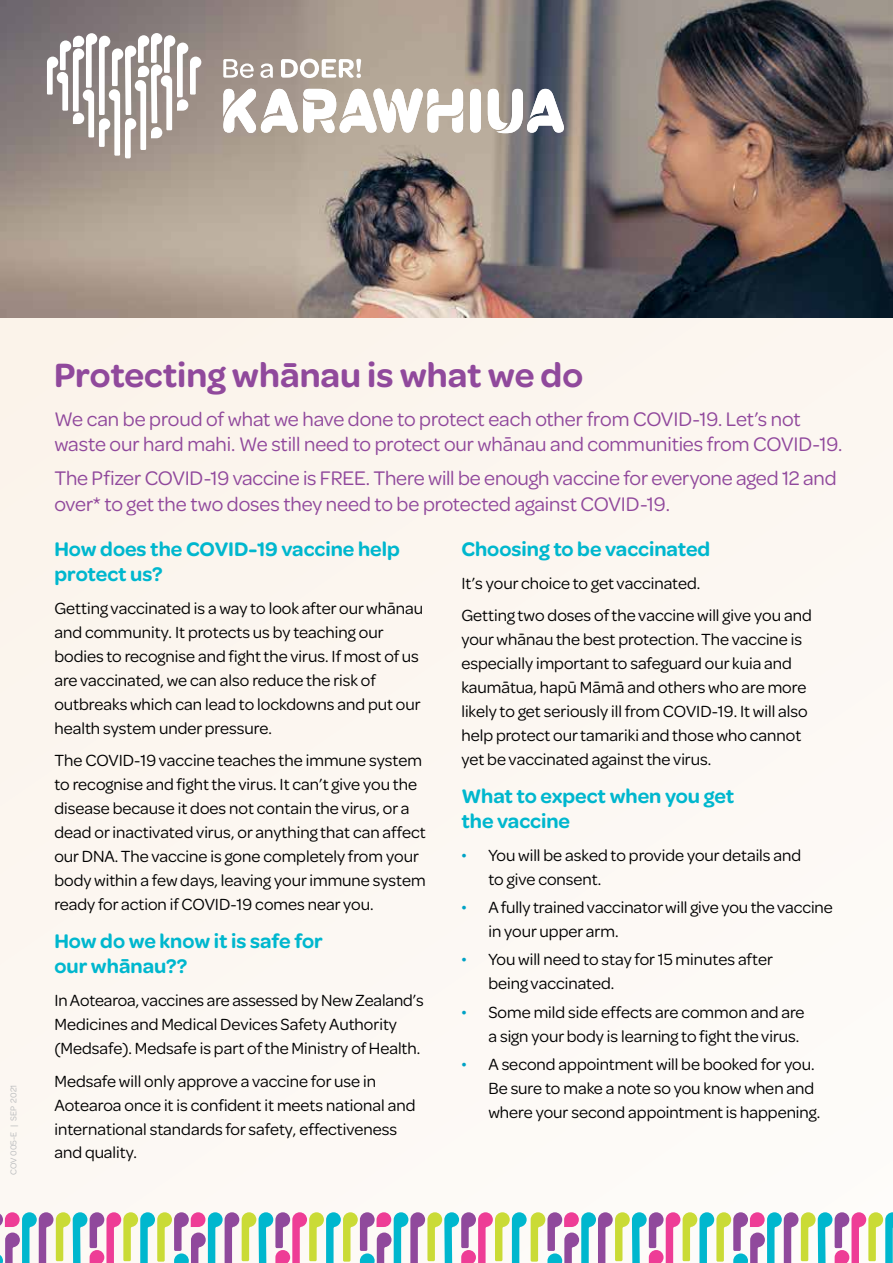
<style>
.page{position:relative;width:893px;height:1263px;background:#fcf7f2}
.page>*{position:absolute;margin:0;border:0;box-sizing:border-box;transform-origin:0 0}
.t1{font:600 36px "Omnes";color:#90499c}
.t2{font:21px/25.5px "Omnes";letter-spacing:-.01em;color:#90489c}
.t3{font:600 21px/25.2px "Omnes";color:#00b7ce}
.t4{font:17.25px/24px "Omnes";color:#000}
.t5{font:9px "Omnes";color:#b8babc}
.s1{font-family:"Arial";font-size:15px;color:#00a2c5}
</style>
<div class="page">
<img style="left:0;top:0;width:893px;height:317px">
<svg style="left:223px;top:89px;width:341px;height:44px"></svg>
<svg style="left:223px;top:59px;width:31px;height:19px"></svg>
<svg style="left:260px;top:63px;width:13px;height:15px"></svg>
<svg style="left:281px;top:59px;width:80px;height:19px"></svg>
<svg style="left:47px;top:33px;width:154px;height:125px"></svg>
<svg style="left:0;top:1212px;width:893px;height:51px"></svg>
<p class="t5" style="left:7px;top:1175px;width:92px;rotate:-90deg">COV 005-E | SEP 2021</p>
<h1 class="t1" style="left:54px;top:349px;width:531px">Protecting whānau is what we do</h1>
<p class="t2" style="left:54px;top:405px;width:790px">We can be proud of what we have done to protect each other from COVID-19. Let’s not waste our hard mahi. We still need to protect our whānau and communities from COVID-19.</p>
<p class="t2" style="left:54px;top:464px;width:784px">The Pfizer COVID-19 vaccine is FREE. There will be enough vaccine for everyone aged 12 and over* to get the two doses they need to be protected against COVID-19.</p>
<p class="t3" style="left:54px;top:535px;width:347px">How does the COVID-19 vaccine help protect us?</p>
<p class="t4" style="left:54px;top:595px;width:370px">Getting vaccinated is a way to look after our whānau and community. It protects us by teaching our bodies to recognise and fight the virus. If most of us are vaccinated, we can also reduce the risk of outbreaks which can lead to lockdowns and put our health system under pressure.</p>
<p class="t4" style="left:54px;top:747px;width:373px">The COVID-19 vaccine teaches the immune system to recognise and fight the virus. It can’t give you the disease because it does not contain the virus, or a dead or inactivated virus, or anything that can affect our DNA. The vaccine is gone completely from your body within a few days, leaving your immune system ready for action if COVID-19 comes near you.</p>
<p class="t3" style="left:54px;top:927px;width:270px">How do we know it is safe for our whānau??</p>
<p class="t4" style="left:54px;top:987px;width:371px">In Aotearoa, vaccines are assessed by New Zealand’s<br>Medicines and Medical Devices Safety Authority (Medsafe). Medsafe is part of the Ministry of Health.</p>
<p class="t4" style="left:54px;top:1068px;width:363px">Medsafe will only approve a vaccine for use in Aotearoa once it is confident it meets national and international standards for safety, effectiveness and quality.</p>
<p class="t3" style="left:461px;top:535px;width:250px">Choosing to be vaccinated</p>
<p class="t4" style="left:461px;top:566px;width:352px;line-height:32.5px">It’s your choice to get vaccinated.<br>Getting two doses of the vaccine will give you and</p>
<p class="t4" style="left:461px;top:626px;width:348px">your whānau the best protection. The vaccine is especially important to safeguard our kuia and kaumātua, hapū Māmā and others who are more likely to get seriously ill from COVID-19. It will also help protect our tamariki and those who cannot yet be vaccinated against the virus.</p>
<p class="t3" style="left:461px;top:782px;width:275px">What to expect when you get the vaccine</p>
<p class="t4" style="left:488px;top:842px;width:314px;text-indent:-27px"><span class="s1">•</span> You will be asked to provide your details and to give consent.</p>
<p class="t4" style="left:488px;top:894px;width:346px;text-indent:-27px"><span class="s1">•</span> A fully trained vaccinator will give you the vaccine in your upper arm.</p>
<p class="t4" style="left:488px;top:946px;width:286px;text-indent:-27px"><span class="s1">•</span> You will need to stay for 15 minutes after being vaccinated.</p>
<p class="t4" style="left:461px;top:999px;width:345px;text-align:right"><span class="s1">•</span> Some mild side effects are common and are a sign your body is learning to fight the virus.</p>
<p class="t4" style="left:488px;top:1051px;width:333px;text-indent:-27px"><span class="s1">•</span> A second appointment will be booked for you.<br>Be sure to make a note so you know when and where your second appointment is happening.</p>
</div>
